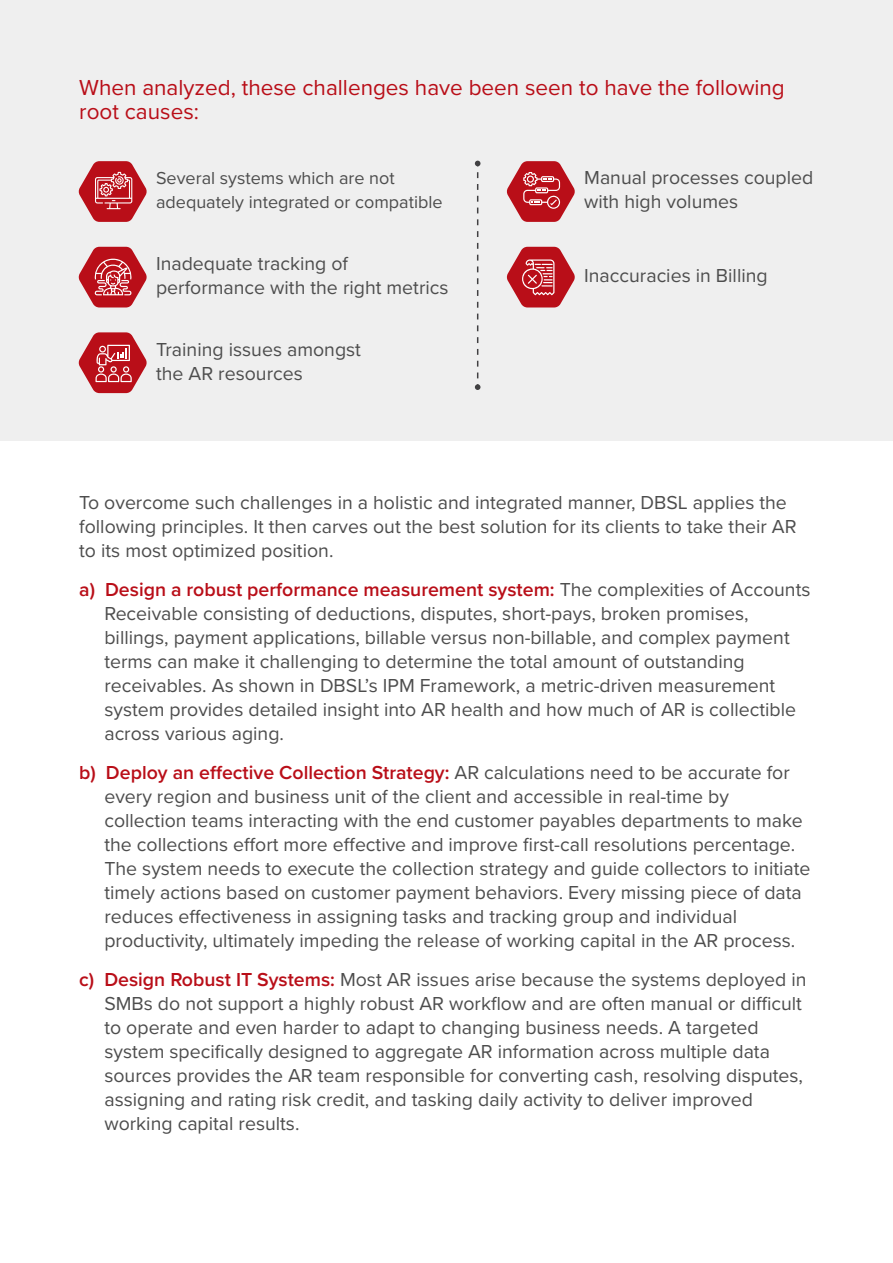
<style>
.page{position:relative;width:893px;height:1263px;background:#fff}
.page>*{position:absolute;margin:0;border:0;box-sizing:border-box;transform-origin:0 0}
.t1{font:22.5px/24px "Proxima Nova";color:#b90e18}
.t2{font:19.5px/24px "Proxima Nova";color:#4d4d4d}
.t3{font:18px/24px "Proxima Nova";color:#4d4d4d}
.s1{font-weight:600;color:#b90e18}
</style>
<div class="page">
<div style="left:0;top:0;width:893px;height:441px;background:#efefef"></div>
<svg style="left:78px;top:161px;width:69px;height:61px"></svg>
<svg style="left:507px;top:247px;width:68px;height:60px"></svg>
<svg style="left:507px;top:161px;width:68px;height:61px"></svg>
<svg style="left:78px;top:332px;width:69px;height:61px"></svg>
<svg style="left:78px;top:247px;width:69px;height:60px"></svg>
<svg style="left:475px;top:161px;width:5px;height:5px"></svg>
<svg style="left:475px;top:172px;width:5px;height:218px"></svg>
<p class="t1" style="left:79px;top:77px;width:707px">When analyzed, these challenges have been seen to have the following root causes:</p>
<p class="t3" style="left:156px;top:167px;width:288px">Several systems which are not adequately integrated or compatible</p>
<p class="t2" style="left:584px;top:167px;width:231px">Manual processes coupled with high volumes</p>
<p class="t2" style="left:156px;top:253px;width:294px">Inadequate tracking of performance with the right metrics</p>
<p class="t2" style="left:156px;top:338px;width:206px">Training issues amongst the AR resources</p>
<p class="t2" style="left:584px;top:265px;width:185px">Inaccuracies in Billing</p>
<p class="t2" style="left:79px;top:492px;width:719px">To overcome such challenges in a holistic and integrated manner, DBSL applies the following principles. It then carves out the best solution for its clients to take their AR to its most optimized position.</p>
<p class="t2" style="left:104px;top:579px;width:708px;text-indent:-25px"><span class="s1">a) Design a robust performance measurement system:</span> The complexities of Accounts Receivable consisting of deductions, disputes, short-pays, broken promises, billings, payment applications, billable versus non-billable, and complex payment terms can make it challenging to determine the total amount of outstanding receivables. As shown in DBSL’s IPM Framework, a metric-driven measurement system provides detailed insight into AR health and how much of AR is collectible across various aging.</p>
<p class="t2" style="left:104px;top:762px;width:708px;text-indent:-25px"><span class="s1">b) Deploy an effective Collection Strategy:</span> AR calculations need to be accurate for every region and business unit of the client and accessible in real-time by collection teams interacting with the end customer payables departments to make the collections effort more effective and improve first-call resolutions percentage.<br>The system needs to execute the collection strategy and guide collectors to initiate timely actions based on customer payment behaviors. Every missing piece of data reduces effectiveness in assigning tasks and tracking group and individual productivity, ultimately impeding the release of working capital in the AR process.</p>
<p class="t2" style="left:104px;top:969px;width:704px;text-indent:-25px"><span class="s1">c) Design Robust IT Systems:</span> Most AR issues arise because the systems deployed in SMBs do not support a highly robust AR workflow and are often manual or difficult to operate and even harder to adapt to changing business needs. A targeted system specifically designed to aggregate AR information across multiple data sources provides the AR team responsible for converting cash, resolving disputes, assigning and rating risk credit, and tasking daily activity to deliver improved working capital results.</p>
</div>
